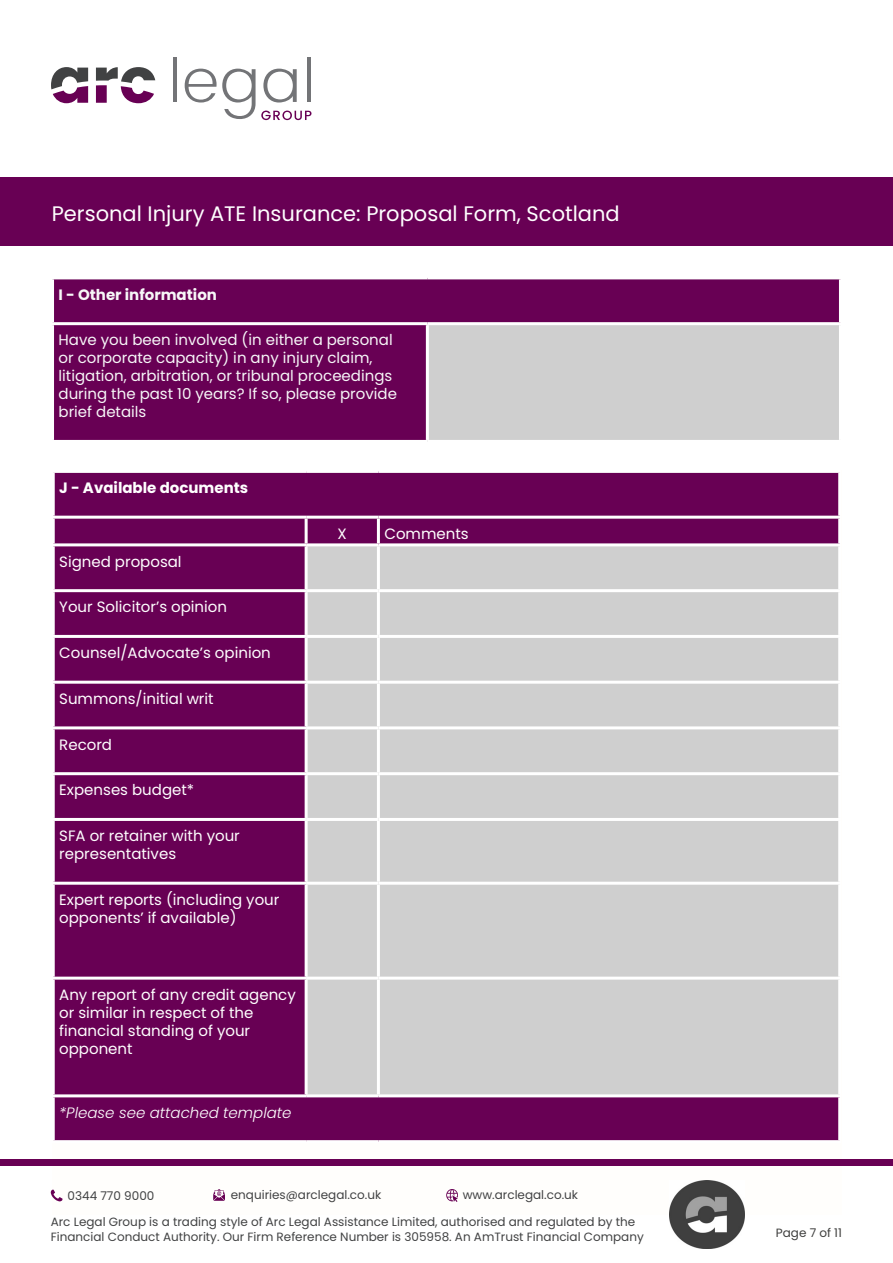
<style>
.page{position:relative;width:893px;height:1263px;background:#fff}
.page>*{position:absolute;margin:0;border:0;box-sizing:border-box;transform-origin:0 0}
.t1{font:21px "Poppins";color:#fff}
.t2{font:15px/18px "Poppins";color:#fff}
.t3{font:15px/18px "Poppins";color:#f7f7f8}
.t4{font:italic 300 15px "Poppins";color:#fff}
.t5{font:700 15px "Poppins";color:#fff}
.t6{font:700 15px "Poppins";color:#f7f7f8}
.t7{font:12px/15px "Poppins";color:#414243}
.t8{font:12px "Poppins";color:#3f3f3e}
</style>
<div class="page">
<div style="left:0;top:178px;width:893px;height:68px;background:#680054"></div>
<svg style="left:51px;top:67px;width:37px;height:36px"></svg>
<svg style="left:96px;top:67px;width:59px;height:36px"></svg>
<hr style="left:173px;top:57px;width:4px;height:45px;background:#737477">
<svg style="left:185px;top:69px;width:126px;height:51px"></svg>
<hr style="left:307px;top:57px;width:4px;height:45px;background:#737477">
<div style="left:55px;top:473px;width:783px;height:667px;background:#680054"></div>
<div style="left:308px;top:546px;width:530px;height:548px;background:#cfcfcf"></div>
<hr style="left:52px;top:516px;width:254px;height:3px;background:#fff">
<hr style="left:306px;top:516px;width:72px;height:3px;background:#fff">
<hr style="left:305px;top:519px;width:3px;height:24px;background:#fff">
<hr style="left:378px;top:516px;width:463px;height:3px;background:#fff">
<hr style="left:377px;top:519px;width:3px;height:24px;background:#fff">
<hr style="left:52px;top:543px;width:254px;height:3px;background:#fff">
<hr style="left:306px;top:543px;width:72px;height:3px;background:#fff">
<hr style="left:305px;top:546px;width:3px;height:43px;background:#fff">
<hr style="left:378px;top:543px;width:463px;height:3px;background:#fff">
<hr style="left:377px;top:546px;width:3px;height:43px;background:#fff">
<hr style="left:52px;top:589px;width:254px;height:3px;background:#fff">
<hr style="left:306px;top:589px;width:72px;height:3px;background:#fff">
<hr style="left:305px;top:592px;width:3px;height:43px;background:#fff">
<hr style="left:378px;top:589px;width:463px;height:3px;background:#fff">
<hr style="left:377px;top:592px;width:3px;height:43px;background:#fff">
<hr style="left:52px;top:635px;width:254px;height:3px;background:#fff">
<hr style="left:306px;top:635px;width:72px;height:3px;background:#fff">
<hr style="left:305px;top:638px;width:3px;height:43px;background:#fff">
<hr style="left:378px;top:635px;width:463px;height:3px;background:#fff">
<hr style="left:377px;top:638px;width:3px;height:43px;background:#fff">
<hr style="left:52px;top:681px;width:254px;height:3px;background:#fff">
<hr style="left:306px;top:681px;width:72px;height:3px;background:#fff">
<hr style="left:305px;top:684px;width:3px;height:42px;background:#fff">
<hr style="left:378px;top:681px;width:463px;height:3px;background:#fff">
<hr style="left:377px;top:684px;width:3px;height:42px;background:#fff">
<hr style="left:52px;top:726px;width:254px;height:3px;background:#fff">
<hr style="left:306px;top:726px;width:72px;height:3px;background:#fff">
<hr style="left:305px;top:729px;width:3px;height:43px;background:#fff">
<hr style="left:378px;top:726px;width:463px;height:3px;background:#fff">
<hr style="left:377px;top:729px;width:3px;height:43px;background:#fff">
<hr style="left:52px;top:772px;width:254px;height:3px;background:#fff">
<hr style="left:306px;top:772px;width:72px;height:3px;background:#fff">
<hr style="left:305px;top:775px;width:3px;height:43px;background:#fff">
<hr style="left:378px;top:772px;width:463px;height:3px;background:#fff">
<hr style="left:377px;top:775px;width:3px;height:43px;background:#fff">
<hr style="left:52px;top:818px;width:254px;height:3px;background:#fff">
<hr style="left:306px;top:818px;width:72px;height:3px;background:#fff">
<hr style="left:305px;top:821px;width:3px;height:61px;background:#fff">
<hr style="left:378px;top:818px;width:463px;height:3px;background:#fff">
<hr style="left:377px;top:821px;width:3px;height:61px;background:#fff">
<hr style="left:52px;top:882px;width:254px;height:3px;background:#fff">
<hr style="left:306px;top:882px;width:72px;height:3px;background:#fff">
<hr style="left:305px;top:885px;width:3px;height:92px;background:#fff">
<hr style="left:378px;top:882px;width:463px;height:3px;background:#fff">
<hr style="left:377px;top:885px;width:3px;height:92px;background:#fff">
<hr style="left:52px;top:977px;width:254px;height:3px;background:#fff">
<hr style="left:306px;top:977px;width:72px;height:3px;background:#fff">
<hr style="left:305px;top:980px;width:3px;height:114px;background:#fff">
<hr style="left:378px;top:977px;width:463px;height:3px;background:#fff">
<hr style="left:377px;top:980px;width:3px;height:114px;background:#fff">
<hr style="left:52px;top:1094px;width:254px;height:3px;background:#fff">
<hr style="left:306px;top:1094px;width:72px;height:3px;background:#fff">
<hr style="left:378px;top:1094px;width:463px;height:3px;background:#fff">
<div style="left:0;top:1159px;width:893px;height:6px;background:#680054"></div>
<svg style="left:51px;top:1189px;width:12px;height:12px"></svg>
<svg style="left:446px;top:1189px;width:12px;height:13px"></svg>
<svg style="left:213px;top:1189px;width:12px;height:12px"></svg>
<img style="left:669px;top:1180px;width:76px;height:68px">
<div style="left:54px;top:279px;width:785px;height:161px;background:#680054"></div>
<div style="left:427px;top:324px;width:413px;height:117px;background:#cfcfcf"></div>
<hr style="left:51px;top:322px;width:376px;height:3px;background:#fff">
<hr style="left:427px;top:322px;width:415px;height:3px;background:#fff">
<hr style="left:426px;top:325px;width:3px;height:115px;background:#fff">
<hr style="left:839px;top:325px;width:3px;height:115px;background:#fff">
<hr style="left:427px;top:440px;width:415px;height:3px;background:#fff">
<p class="t1" style="left:52px;top:202px;width:569px">Personal Injury ATE Insurance: Proposal Form, Scotland</p>
<p class="t6" style="left:59px;top:286px;width:160px">I - Other information</p>
<p class="t3" style="left:59px;top:331px;width:340px">Have you been involved (in either a personal or corporate capacity) in any injury claim, litigation, arbitration, or tribunal proceedings during the past 10 years? If so, please provide brief details</p>
<p class="t5" style="left:59px;top:479px;width:191px">J - Available documents</p>
<p class="t2" style="left:59px;top:552px;width:124px">Signed proposal</p>
<p class="t2" style="left:59px;top:598px;width:169px">Your Solicitor’s opinion</p>
<p class="t2" style="left:59px;top:644px;width:213px">Counsel/Advocate’s opinion</p>
<p class="t2" style="left:59px;top:690px;width:156px">Summons/initial writ</p>
<p class="t2" style="left:59px;top:735px;width:54px">Record</p>
<p class="t2" style="left:59px;top:781px;width:136px">Expenses budget*</p>
<p class="t2" style="left:59px;top:827px;width:182px">SFA or retainer with your representatives</p>
<p class="t2" style="left:59px;top:891px;width:222px">Expert reports (including your opponents’ if available)</p>
<p class="t2" style="left:59px;top:986px;width:238px">Any report of any credit agency or similar in respect of the financial standing of your opponent</p>
<p class="t4" style="left:59px;top:1104px;width:234px">*Please see attached template</p>
<p class="t2" style="left:338px;top:525px;width:11px">X</p>
<p class="t2" style="left:384px;top:525px;width:86px">Comments</p>
<p class="t7" style="left:68px;top:1188px;width:88px">0344 770 9000</p>
<p class="t7" style="left:231px;top:1187px;width:152px">enquiries@arclegal.co.uk</p>
<p class="t7" style="left:463px;top:1187px;width:117px">www.arclegal.co.uk</p>
<p class="t7" style="left:51px;top:1214px;width:595px">Arc Legal Group is a trading style of Arc Legal Assistance Limited, authorised and regulated by the<br>Financial Conduct Authority. Our Firm Reference Number is 305958. An AmTrust Financial Company</p>
<p class="t8" style="left:776px;top:1226px;width:68px">Page 7 of 11</p>
</div>
